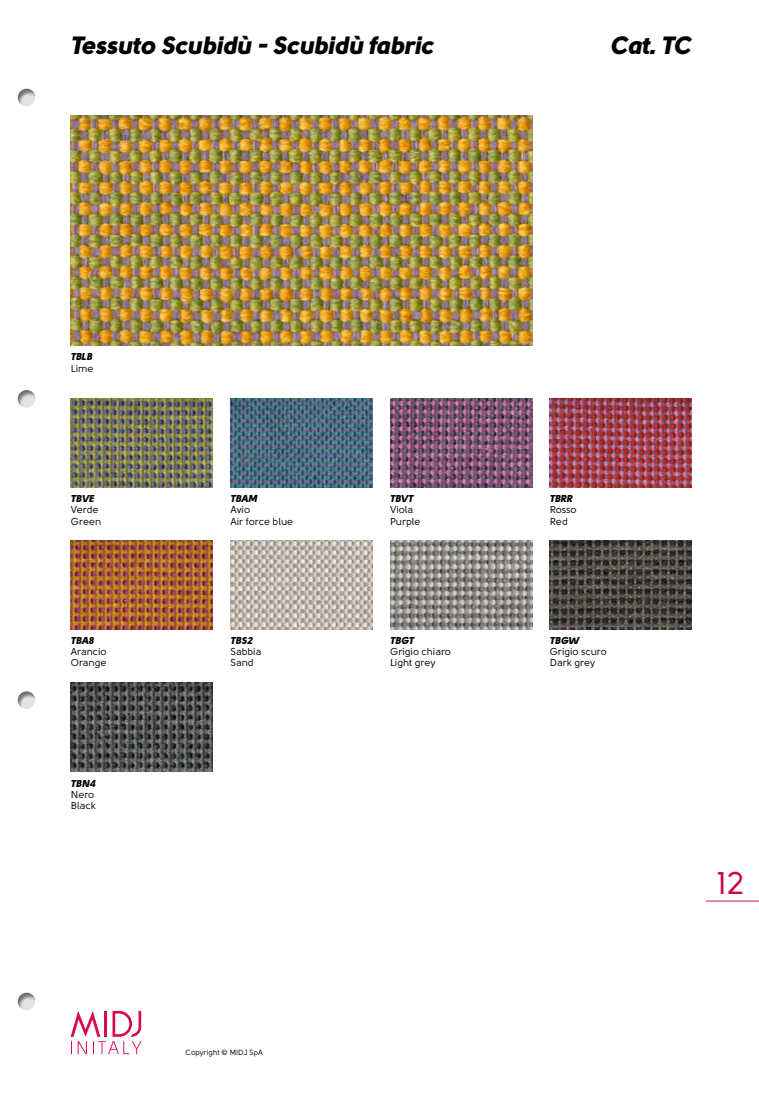
<style>
.page{position:relative;width:759px;height:1099px;background:#fff}
.page>*{position:absolute;margin:0;border:0;box-sizing:border-box;transform-origin:0 0}
.t1{font:31.25px "Solomon Sans Normal";color:#d0043c}
.t2{font:25px "Solomon Sans Black Italic";color:#000}
.t3{font:25px "Solomon Sans Black Italic";color:#020203}
.t4{font:10px/11.2px "Solomon Sans Normal";color:#000}
.t5{font:10px "Solomon Sans Black Italic";color:#020203}
.t6{font:10px "Solomon Sans Normal";color:#020203}
.t7{font:7.5px "Solomon Sans Normal";color:#000}
</style>
<div class="page">
<svg style="left:71px;top:1010px;width:70px;height:44px"></svg>
<hr style="left:104px;top:1010px;width:3px;height:26px;background:#d60e47">
<hr style="left:705px;top:900px;width:53px;height:1px;background:#d51347">
<img style="left:71px;top:399px;width:142px;height:88px">
<img style="left:230px;top:399px;width:142px;height:88px">
<img style="left:390px;top:399px;width:141px;height:88px">
<img style="left:549px;top:399px;width:142px;height:88px">
<img style="left:71px;top:540px;width:142px;height:89px">
<img style="left:230px;top:540px;width:142px;height:89px">
<img style="left:390px;top:540px;width:141px;height:89px">
<img style="left:549px;top:540px;width:142px;height:89px">
<img style="left:71px;top:682px;width:142px;height:89px">
<img style="left:71px;top:115px;width:460px;height:230px">
<div style="left:17px;top:88px;width:20px;height:20px;background:#000;opacity:.5"></div>
<div style="left:17px;top:389px;width:20px;height:20px;background:#000;opacity:.5"></div>
<div style="left:17px;top:690px;width:20px;height:20px;background:#000;opacity:.5"></div>
<div style="left:17px;top:992px;width:20px;height:20px;background:#000;opacity:.5"></div>
<h2 class="t2" style="left:71px;top:31px;width:364px">Tessuto Scubidù - Scubidù fabric</h2>
<h2 class="t3" style="left:610px;top:31px;width:83px">Cat. TC</h2>
<p class="t5" style="left:71px;top:351px;width:23px">TBLB</p>
<p class="t6" style="left:71px;top:362px;width:24px">Lime</p>
<p class="t5" style="left:71px;top:492px;width:25px">TBVE</p>
<p class="t4" style="left:71px;top:504px;width:32px">Verde<br>Green</p>
<p class="t5" style="left:71px;top:634px;width:25px">TBA8</p>
<p class="t4" style="left:71px;top:646px;width:37px">Arancio<br>Orange</p>
<p class="t5" style="left:71px;top:777px;width:26px">TBN4</p>
<p class="t4" style="left:71px;top:788px;width:26px">Nero<br>Black</p>
<p class="t5" style="left:230px;top:492px;width:28px">TBAM</p>
<p class="t4" style="left:230px;top:504px;width:64px">Avio<br>Air force blue</p>
<p class="t5" style="left:230px;top:634px;width:23px">TBS2</p>
<p class="t4" style="left:230px;top:646px;width:32px">Sabbia<br>Sand</p>
<p class="t7" style="left:185px;top:1047px;width:79px">Copyright © MIDJ SpA</p>
<p class="t5" style="left:390px;top:492px;width:25px">TBVT</p>
<p class="t4" style="left:390px;top:504px;width:32px">Viola<br>Purple</p>
<p class="t5" style="left:390px;top:634px;width:25px">TBGT</p>
<p class="t4" style="left:390px;top:646px;width:62px">Grigio chiaro<br>Light grey</p>
<p class="t5" style="left:549px;top:492px;width:25px">TBRR</p>
<p class="t4" style="left:549px;top:504px;width:28px">Rosso<br>Red</p>
<p class="t5" style="left:549px;top:634px;width:31px">TBGW</p>
<p class="t4" style="left:549px;top:646px;width:59px">Grigio scuro<br>Dark grey</p>
<h1 class="t1" style="left:716px;top:865px;width:29px">12</h1>
</div>
